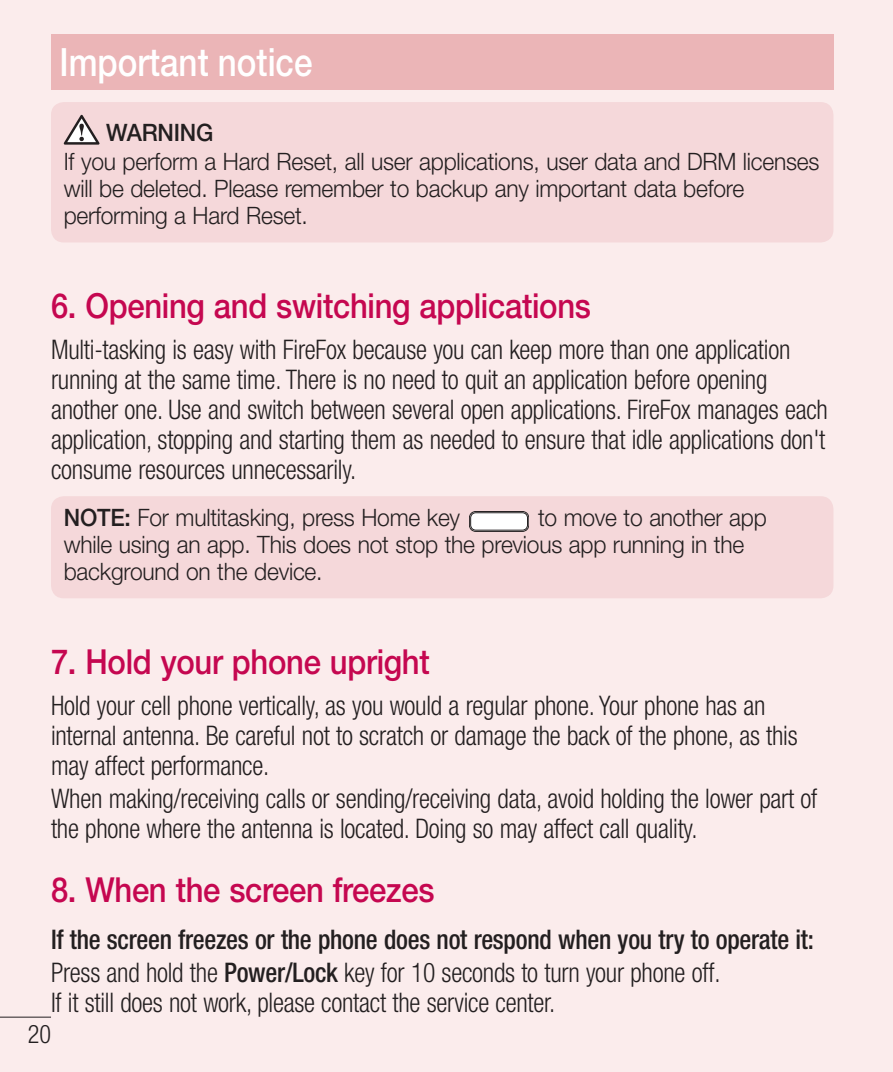
<style>
.page{position:relative;width:893px;height:1072px;background:#fff}
.page>*{position:absolute;margin:0;border:0;box-sizing:border-box;transform-origin:0 0}
.Head_01{font:500 39px "Helvetica Neue LT Pro";color:#fff;scale:.85 1}
.Head_02{font:500 34.5px "Helvetica Neue LT Pro";letter-spacing:-.01em;color:#c50750;scale:.9 1}
.main{font:300 condensed 27px/30px "Helvetica Neue LT Pro";letter-spacing:-.01em;color:#231f20;scale:.95 1}
.main_bold{font:500 condensed 27px "Helvetica Neue LT Pro";letter-spacing:-.01em;color:#231f20;scale:.95 1}
.t1{font:300 condensed 25.5px "Helvetica Neue LT Pro";color:#231f20;scale:.95 1}
.t2{font:300 24px/27px "Helvetica Neue LT Pro";letter-spacing:-.01em;color:#231f20;scale:.95 1}
.s1{font-weight:500}
</style>
<div class="page">
<div style="left:0;top:0;width:893px;height:1071px;background:#fbecec"></div>
<hr style="left:0;top:1016px;width:51px;height:1px;background:#231f20">
<div style="left:51px;top:102px;width:782px;height:140px;background:#f5d8da;border-radius:13px"></div>
<svg style="left:64px;top:115px;width:36px;height:30px"></svg>
<div style="left:51px;top:496px;width:782px;height:102px;background:#f5d8da;border-radius:13px"></div>
<svg style="left:469px;top:511px;width:60px;height:20px"></svg>
<div style="left:51px;top:34px;width:782px;height:55px;background:#ebb5b7"></div>
<p class="Head_01" style="left:60px;top:38px;width:299px">Important notice</p>
<p class="t2" style="left:64px;top:117px;width:797px;line-height:29.4px;text-indent:42px"><span class="s1">WARNING<br></span>If you perform a Hard Reset, all user applications, user data and DRM licenses</p>
<p class="t2" style="left:64px;top:175px;width:718px">will be deleted. Please remember to backup any important data before performing a Hard Reset.</p>
<p class="Head_02" style="left:51px;top:285px;width:601px">6. Opening and switching applications</p>
<p class="main" style="left:51px;top:334px;width:819px">Multi-tasking is easy with FireFox because you can keep more than one application running at the same time. There is no need to quit an application before opening another one. Use and switch between several open applications. FireFox manages each application, stopping and starting them as needed to ensure that idle applications don't consume resources unnecessarily.</p>
<p class="t2" style="left:64px;top:503px;width:419px"><span class="s1">NOTE:</span> For multitasking, press Home key</p>
<p class="t2" style="left:64px;top:503px;width:741px;text-indent:474px">to move to another app while using an app. This does not stop the previous app running in the background on the device.</p>
<p class="Head_02" style="left:51px;top:641px;width:422px">7. Hold your phone upright</p>
<p class="main" style="left:51px;top:690px;width:787px">Hold your cell phone vertically, as you would a regular phone. Your phone has an internal antenna. Be careful not to scratch or damage the back of the phone, as this may affect performance.</p>
<p class="main" style="left:51px;top:782px;width:808px">When making/receiving calls or sending/receiving data, avoid holding the lower part of the phone where the antenna is located. Doing so may affect call quality.</p>
<p class="Head_02" style="left:51px;top:869px;width:428px">8. When the screen freezes</p>
<p class="main_bold" style="left:51px;top:923px;width:805px">If the screen freezes or the phone does not respond when you try to operate it:</p>
<p class="main" style="left:51px;top:957px;width:706px">Press and hold the <span class="s1">Power/Lock</span> key for 10 seconds to turn your phone off.<br>If it still does not work, please contact the service center.</p>
<p class="t1" style="left:28px;top:1019px;width:26px">20</p>
</div>
